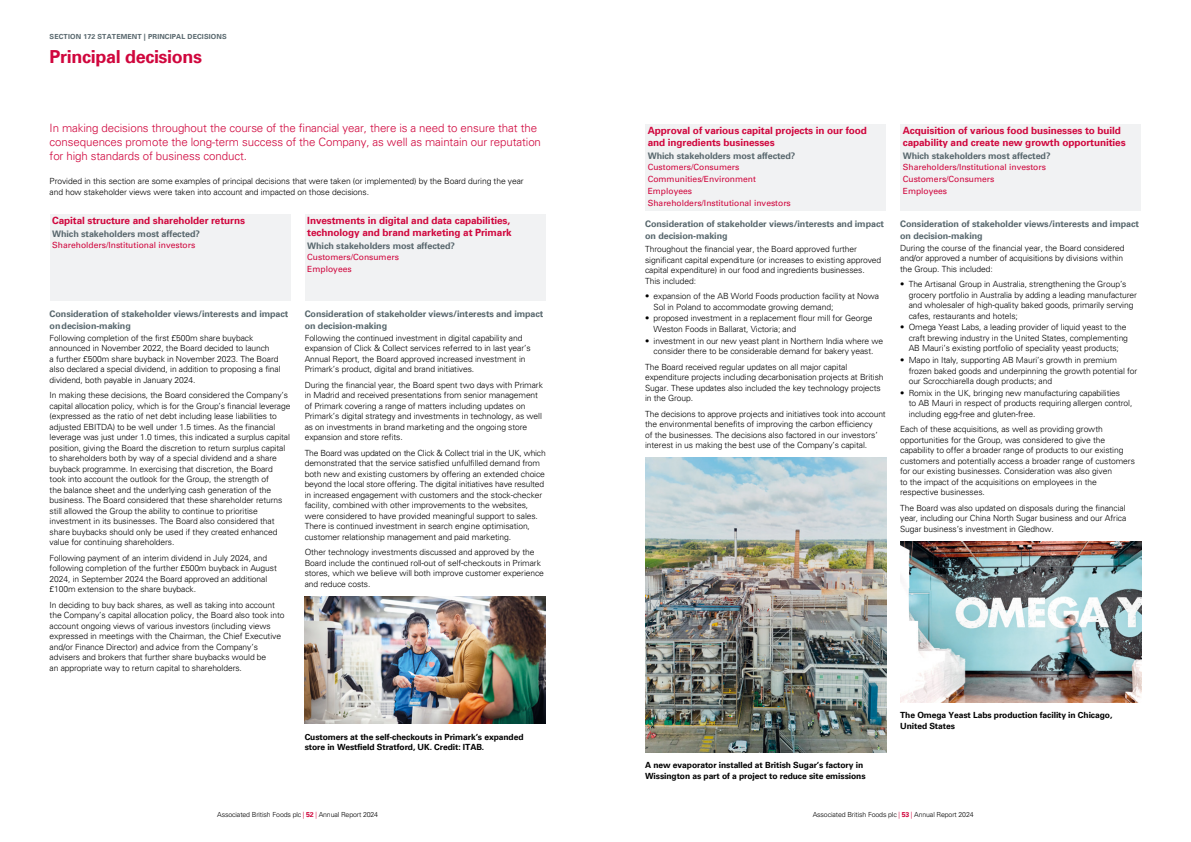
<style>
.page{position:relative;width:1191px;height:842px;background:#fff}
.page>*{position:absolute;margin:0;border:0;box-sizing:border-box;transform-origin:0 0}
.t1{font:700 18px "Univers LT";letter-spacing:-.02em;color:#d0063d}
.t2{font:300 11.5px/13.5px "Univers LT 45";letter-spacing:-.01em;color:#d0063d}
.t3{font:700 10px/12px "Univers LT";letter-spacing:-.01em;color:#d0063d}
.t4{font:700 9px/12px "Univers LT";letter-spacing:-.01em;color:#58676d}
.t5{font:300 8.5px/10.5px "Univers LT 45";letter-spacing:-.01em;color:#000}
.t6{font:700 8.5px/10.5px "Univers LT 65";letter-spacing:-.01em;color:#000}
.t7{font:8.5px/12px "Univers LT 55";color:#d0063d}
.t8{font:300 7px "Univers LT 45";letter-spacing:-.02em;color:#000}
.t9{font:700 7px "Univers LT";letter-spacing:.02em;color:#58676d}
.s1{color:#d0063d}
.s2{font-family:"Univers LT";font-weight:700;color:#d0063d}
</style>
<div class="page">
<div style="left:50px;top:214px;width:240px;height:86px;background:#f1f2f3"></div>
<div style="left:305px;top:214px;width:240px;height:86px;background:#f1f2f3"></div>
<div style="left:645px;top:124px;width:241px;height:86px;background:#f1f2f3"></div>
<div style="left:900px;top:124px;width:241px;height:86px;background:#f1f2f3"></div>
<img style="left:645px;top:458px;width:241px;height:294px">
<img style="left:305px;top:596px;width:241px;height:127px">
<img style="left:900px;top:541px;width:241px;height:161px">
<p class="t9" style="left:50px;top:33px;width:179px">SECTION 172 STATEMENT | PRINCIPAL DECISIONS</p>
<h1 class="t1" style="left:50px;top:46px;width:154px">Principal decisions</h1>
<h2 class="t2" style="left:50px;top:122px;width:493px">In making decisions throughout the course of the financial year, there is a need to ensure that the consequences promote the long-term success of the Company, as well as maintain our reputation for high standards of business conduct.</h2>
<p class="t5" style="left:50px;top:176px;width:475px">Provided in this section are some examples of principal decisions that were taken (or implemented) by the Board during the year and how stakeholder views were taken into account and impacted on those decisions.</p>
<p class="t3" style="left:52px;top:215px;width:194px">Capital structure and shareholder returns</p>
<p class="t4" style="left:52px;top:228px;width:149px">Which stakeholders most affected?</p>
<p class="t7" style="left:52px;top:239px;width:145px">Shareholders/Institutional investors</p>
<p class="t3" style="left:307px;top:215px;width:206px">Investments in digital and data capabilities, technology and brand marketing at Primark</p>
<p class="t4" style="left:307px;top:240px;width:149px">Which stakeholders most affected?</p>
<p class="t7" style="left:307px;top:251px;width:93px">Customers/Consumers<br>Employees</p>
<p class="t4" style="left:305px;top:308px;width:240px">Consideration of stakeholder views/interests and impact on decision-making</p>
<p class="t5" style="left:305px;top:332px;width:227px">Following the continued investment in digital capability and expansion of Click &amp; Collect services referred to in last year’s Annual Report, the Board approved increased investment in Primark’s product, digital and brand initiatives.</p>
<p class="t5" style="left:305px;top:379px;width:240px">During the financial year, the Board spent two days with Primark in Madrid and received presentations from senior management of Primark covering a range of matters including updates on Primark’s digital strategy and investments in technology, as well as on investments in brand marketing and the ongoing store expansion and store refits.</p>
<p class="t5" style="left:305px;top:447px;width:242px">The Board was updated on the Click &amp; Collect trial in the UK, which demonstrated that the service satisfied unfulfilled demand from both new and existing customers by offering an extended choice beyond the local store offering. The digital initiatives have resulted in increased engagement with customers and the stock-checker facility, combined with other improvements to the websites, were considered to have provided meaningful support to sales.<br>There is continued investment in search engine optimisation, customer relationship management and paid marketing.</p>
<p class="t5" style="left:305px;top:547px;width:241px">Other technology investments discussed and approved by the Board include the continued roll-out of self-checkouts in Primark stores, which we believe will both improve customer experience and reduce costs.</p>
<p class="t4" style="left:50px;top:308px;width:240px">Consideration of stakeholder views/interests and impact ondecision-making</p>
<p class="t5" style="left:50px;top:332px;width:232px">Following completion of the first £500m share buyback announced in November 2022, the Board decided to launch<br>a further £500m share buyback in November 2023. The Board also declared a special dividend, in addition to proposing a final dividend, both payable in January 2024.</p>
<p class="t5" style="left:50px;top:390px;width:242px">In making these decisions, the Board considered the Company’s capital allocation policy, which is for the Group’s financial leverage (expressed as the ratio of net debt including lease liabilities to adjusted EBITDA) to be well under 1.5 times. As the financial leverage was just under 1.0 times, this indicated a surplus capital position, giving the Board the discretion to return surplus capital to shareholders both by way of a special dividend and a share buyback programme. In exercising that discretion, the Board took into account the outlook for the Group, the strength of<br>the balance sheet and the underlying cash generation of the business. The Board considered that these shareholder returns still allowed the Group the ability to continue to prioritise investment in its businesses. The Board also considered that share buybacks should only be used if they created enhanced value for continuing shareholders.</p>
<p class="t5" style="left:50px;top:552px;width:229px">Following payment of an interim dividend in July 2024, and following completion of the further £500m buyback in August 2024, in September 2024 the Board approved an additional £100m extension to the share buyback.</p>
<p class="t5" style="left:50px;top:599px;width:236px">In deciding to buy back shares, as well as taking into account the Company’s capital allocation policy, the Board also took into account ongoing views of various investors (including views expressed in meetings with the Chairman, the Chief Executive and/or Finance Director) and advice from the Company’s advisers and brokers that further share buybacks would be<br>an appropriate way to return capital to shareholders.</p>
<p class="t6" style="left:305px;top:731px;width:220px">Customers at the self-checkouts in Primark’s expanded store in Westfield Stratford, UK. Credit: ITAB.</p>
<p class="t8" style="left:217px;top:811px;width:162px">Associated British Foods plc <span class="s1">|</span> <span class="s2">52</span> <span class="s1">|</span> Annual Report 2024</p>
<p class="t3" style="left:648px;top:125px;width:221px">Approval of various capital projects in our food and ingredients businesses</p>
<p class="t4" style="left:648px;top:150px;width:149px">Which stakeholders most affected?</p>
<p class="t7" style="left:648px;top:161px;width:145px">Customers/Consumers<br>Communities/Environment<br>Employees<br>Shareholders/Institutional investors</p>
<p class="t4" style="left:645px;top:218px;width:240px">Consideration of stakeholder views/interests and impact on decision-making</p>
<p class="t5" style="left:645px;top:244px;width:238px">Throughout the financial year, the Board approved further significant capital expenditure (or increases to existing approved capital expenditure) in our food and ingredients businesses.<br>This included:</p>
<p class="t5" style="left:653px;top:291px;width:227px;text-indent:-8px">• expansion of the AB World Foods production facility at Nowa<br>Sol in Poland to accommodate growing demand;</p>
<p class="t5" style="left:653px;top:313px;width:220px;text-indent:-8px">• proposed investment in a replacement flour mill for George<br>Weston Foods in Ballarat, Victoria; and</p>
<p class="t5" style="left:645px;top:335px;width:240px;text-align:center">• investment in our new yeast plant in Northern India where we consider there to be considerable demand for bakery yeast.</p>
<p class="t5" style="left:645px;top:361px;width:240px">The Board received regular updates on all major capital expenditure projects including decarbonisation projects at British Sugar. These updates also included the key technology projects in the Group.</p>
<p class="t5" style="left:645px;top:408px;width:242px">The decisions to approve projects and initiatives took into account the environmental benefits of improving the carbon efficiency<br>of the businesses. The decisions also factored in our investors’ interest in us making the best use of the Company’s capital.</p>
<p class="t3" style="left:902px;top:125px;width:224px">Acquisition of various food businesses to build capability and create new growth opportunities</p>
<p class="t4" style="left:902px;top:150px;width:149px">Which stakeholders most affected?</p>
<p class="t7" style="left:902px;top:161px;width:145px">Shareholders/Institutional investors<br>Customers/Consumers<br>Employees</p>
<p class="t4" style="left:900px;top:218px;width:240px">Consideration of stakeholder views/interests and impact on decision-making</p>
<p class="t5" style="left:900px;top:242px;width:226px">During the course of the financial year, the Board considered and/or approved a number of acquisitions by divisions within the Group. This included:</p>
<p class="t5" style="left:908px;top:279px;width:230px;text-indent:-8px">• The Artisanal Group in Australia, strengthening the Group’s grocery portfolio in Australia by adding a leading manufacturer and wholesaler of high-quality baked goods, primarily serving cafes, restaurants and hotels;</p>
<p class="t5" style="left:908px;top:322px;width:221px;text-indent:-8px">• Omega Yeast Labs, a leading provider of liquid yeast to the craft brewing industry in the United States, complementing<br>AB Mauri’s existing portfolio of speciality yeast products;</p>
<p class="t5" style="left:908px;top:355px;width:230px;text-indent:-8px">• Mapo in Italy, supporting AB Mauri’s growth in premium frozen baked goods and underpinning the growth potential for our Scrocchiarella dough products; and</p>
<p class="t5" style="left:908px;top:388px;width:225px;text-indent:-8px">• Romix in the UK, bringing new manufacturing capabilities<br>to AB Mauri in respect of products requiring allergen control, including egg-free and gluten-free.</p>
<p class="t5" style="left:900px;top:424px;width:236px">Each of these acquisitions, as well as providing growth opportunities for the Group, was considered to give the capability to offer a broader range of products to our existing customers and potentially access a broader range of customers for our existing businesses. Consideration was also given<br>to the impact of the acquisitions on employees in the respective businesses.</p>
<p class="t5" style="left:900px;top:503px;width:227px;text-align:justify">The Board was also updated on disposals during the financial year, including our China North Sugar business and our Africa Sugar business’s investment in Gledhow.</p>
<p class="t6" style="left:645px;top:760px;width:222px">A new evaporator installed at British Sugar’s factory in<br>Wissington as part of a project to reduce site emissions</p>
<p class="t6" style="left:900px;top:709px;width:214px">The Omega Yeast Labs production facility in Chicago,<br>United States</p>
<p class="t8" style="left:812px;top:811px;width:162px">Associated British Foods plc <span class="s1">|</span> <span class="s2">53</span> <span class="s1">|</span> Annual Report 2024</p>
</div>
